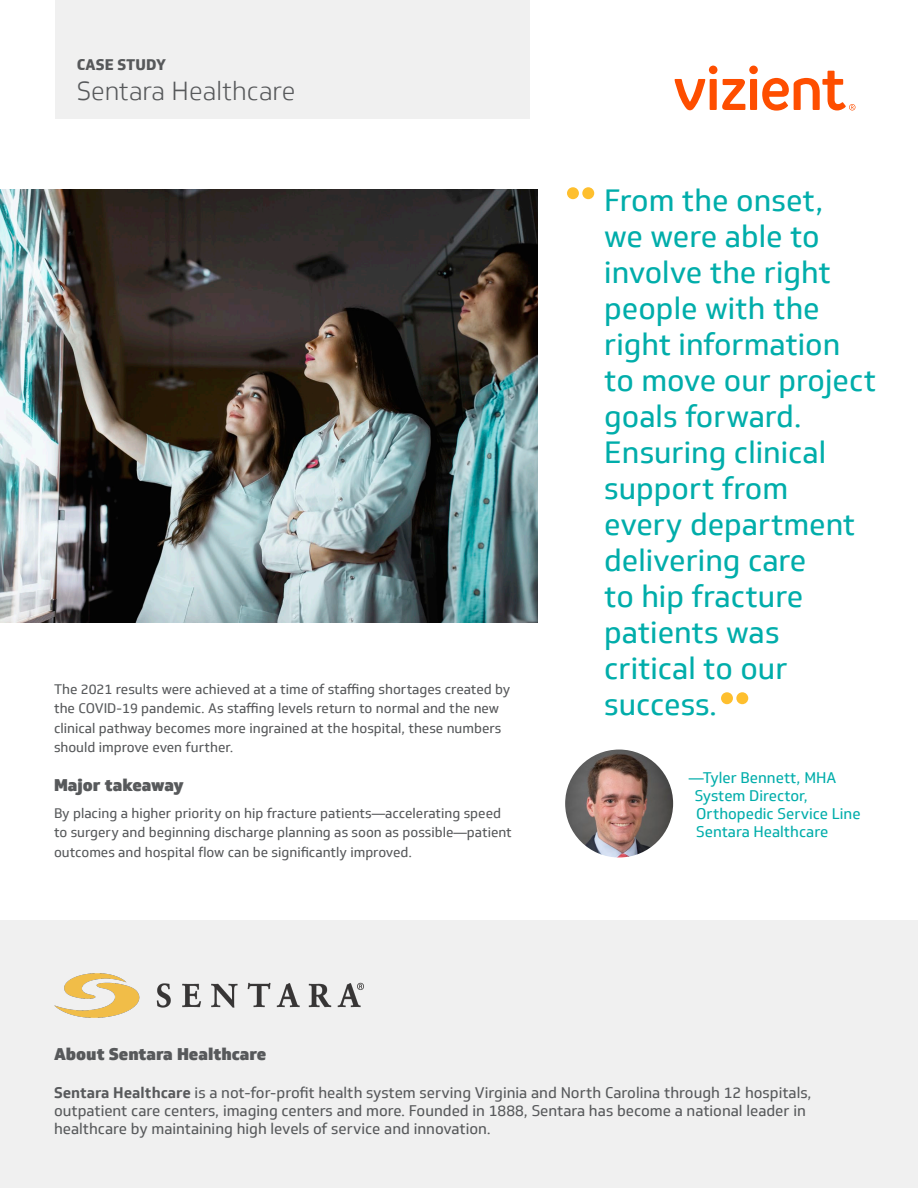
<style>
.page{position:relative;width:918px;height:1188px;background:#fff}
.page>*{position:absolute;margin:0;border:0;box-sizing:border-box;transform-origin:0 0}
.t1{font:30px/36px "Soleto";color:#00adaa}
.t2{font:300 25.5px "Soleto";color:#57595b}
.Body_Indent{font:900 16.5px "Soleto";color:#57595b}
.t3{font:15px/18px "Soleto";color:#57595b}
.t4{font:15px/18px "Soleto";color:#00adaa}
.t5{font:800 15px "Soleto";color:#57595b}
.Body_Indent-2{font:13.5px/19.5px "Soleto";color:#57595b}
.s1{font-weight:700}
</style>
<div class="page">
<img style="left:565px;top:750px;width:108px;height:108px;border-radius:54px">
<img style="left:0;top:189px;width:537px;height:434px">
<svg style="left:675px;top:66px;width:180px;height:45px"></svg>
<div style="left:55px;top:0;width:475px;height:118px;background:#f0f0f0"></div>
<div style="left:0;top:921px;width:918px;height:267px;background:#f0f0f0"></div>
<div style="left:582px;top:187px;width:12px;height:12px;background:#febf2e;border-radius:50%"></div>
<div style="left:567px;top:187px;width:12px;height:12px;background:#febf2e;border-radius:50%"></div>
<div style="left:736px;top:692px;width:12px;height:12px;background:#febf2e;border-radius:50%"></div>
<div style="left:721px;top:692px;width:12px;height:12px;background:#febf2e;border-radius:50%"></div>
<img style="left:54px;top:973px;width:309px;height:44px">
<p class="t5" style="left:77px;top:55px;width:91px">CASE STUDY</p>
<p class="t2" style="left:77px;top:76px;width:220px">Sentara Healthcare</p>
<p class="Body_Indent-2" style="left:54px;top:680px;width:458px">The 2021 results were achieved at a time of staffing shortages created by the COVID-19 pandemic. As staffing levels return to normal and the new clinical pathway becomes more ingrained at the hospital, these numbers should improve even further.</p>
<p class="Body_Indent" style="left:54px;top:775px;width:131px">Major takeaway</p>
<p class="Body_Indent-2" style="left:54px;top:803px;width:459px">By placing a higher priority on hip fracture patients—accelerating speed to surgery and beginning discharge planning as soon as possible—patient outcomes and hospital flow can be significantly improved.</p>
<p class="t1" style="left:604px;top:183px;width:273px">From the onset,<br>we were able to involve the right people with the right information to move our project goals forward.<br>Ensuring clinical support from<br>every department delivering care<br>to hip fracture patients was critical to our success.</p>
<p class="t4" style="left:695px;top:769px;width:167px;text-indent:-6px">—Tyler Bennett, MHA<br>System Director,<br>Orthopedic Service Line<br>Sentara Healthcare</p>
<p class="Body_Indent" style="left:54px;top:1043px;width:214px">About Sentara Healthcare</p>
<p class="t3" style="left:54px;top:1084px;width:759px"><span class="s1">Sentara Healthcare</span> is a not-for-profit health system serving Virginia and North Carolina through 12 hospitals, outpatient care centers, imaging centers and more. Founded in 1888, Sentara has become a national leader in healthcare by maintaining high levels of service and innovation.</p>
</div>
